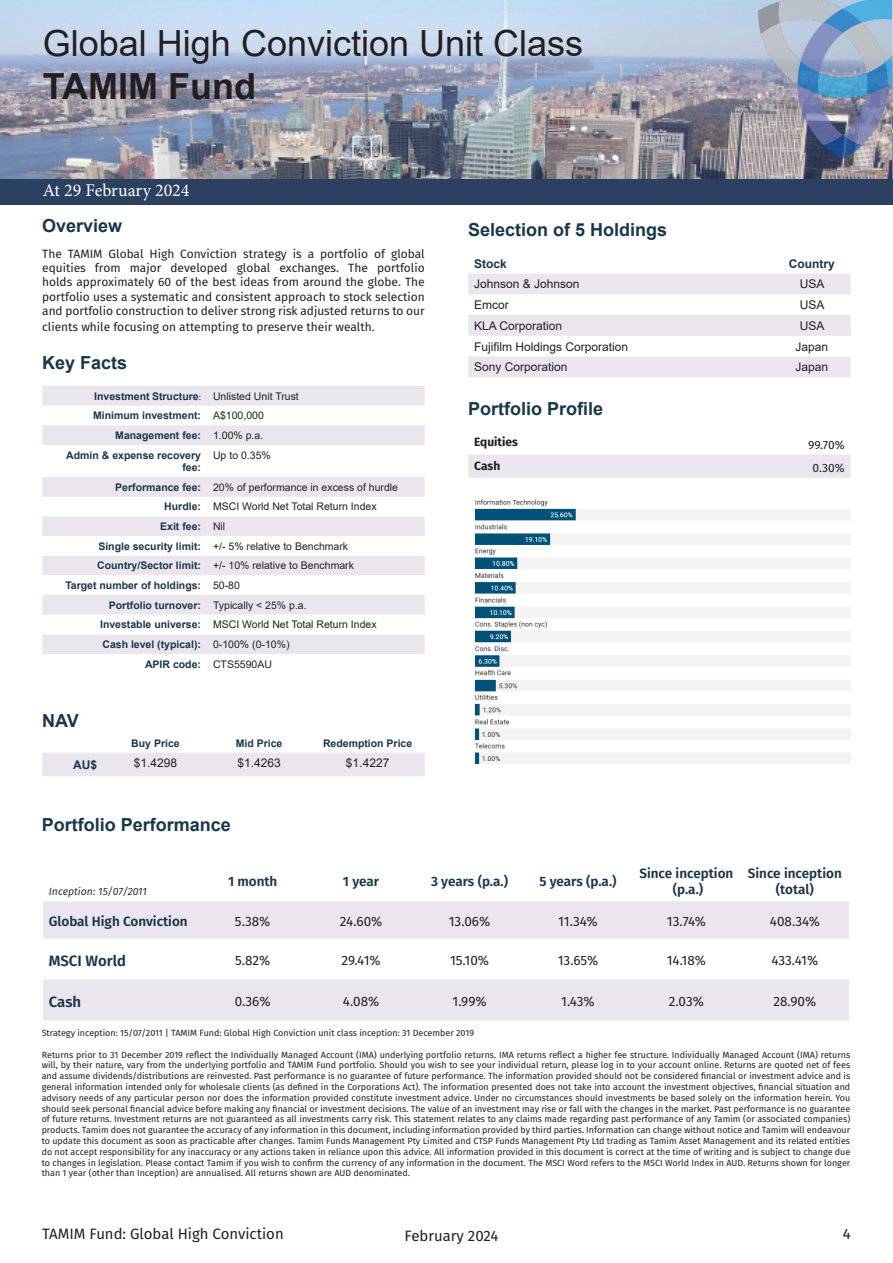
<style>
.page{position:relative;width:893px;height:1263px;background:#fff}
.page>*{position:absolute;margin:0;border:0;box-sizing:border-box;transform-origin:0 0}
.t1{font:36px "Arial";color:#231f20}
.t2{font:700 36px "Arial";color:#231f20}
.t3{font:700 18px "Arial";color:#19374b}
.t4{font:18px "Minion Pro";color:#fff}
.t5{font:15px "Fira Sans";color:#231f20}
.t6{font:600 15px "Fira Sans";color:#19374b}
.t7{font:13.5px "Fira Sans";color:#231f20}
.t8{font:600 13.5px/16.2px "Fira Sans";color:#19374b;text-align:center}
.t9{font:12px/14.4px "Fira Sans";color:#231f20;text-align:justify}
.t10{font:12px "Arial";color:#231f20}
.t11{font:700 12px "Arial";color:#19374b}
.t12{font:700 12px "Fira Sans";color:#231f20}
.t13{font:700 10.5px/12.6px "Arial";color:#19374b;text-align:right}
.t14{font:10.5px "Arial";color:#231f20}
.t15{font:italic 10.5px "Fira Sans";color:#231f20}
.t16{font:9px/10.8px "Fira Sans";color:#231f20;text-align:justify}
.s1{font-family:"Minion Pro";font-weight:400;color:#231f20}
</style>
<div class="page">
<img style="left:0;top:0;width:726px;height:179px">
<img style="left:726px;top:0;width:167px;height:179px">
<div style="left:0;top:179px;width:893px;height:26px;background:#2c4161"></div>
<svg style="left:468px;top:274px;width:383px;height:103px"></svg>
<div style="left:468px;top:454px;width:383px;height:24px;background:#ebe6ee"></div>
<svg style="left:42px;top:386px;width:383px;height:268px;fill:#ebe6ee"></svg>
<svg style="left:207px;top:425px;width:218px;height:229px;fill:#ebe6ee"></svg>
<svg style="left:42px;top:536px;width:383px;height:98px"></svg>
<div style="left:42px;top:753px;width:383px;height:23px;background:#ebe6ee"></div>
<svg style="left:43px;top:901px;width:806px;height:119px;fill:#ebe6ee"></svg>
<img style="left:474px;top:499px;width:377px;height:266px">
<h1 class="t1" style="left:43px;top:18px;width:542px">Global High Conviction Unit Class</h1>
<h1 class="t2" style="left:43px;top:61px;width:215px">TAMIM Fund</h1>
<h2 class="t4" style="left:43px;top:178px;width:148px">At 29 February 2024</h2>
<p class="t3" style="left:42px;top:213px;width:82px">Overview</p>
<p class="t9" style="left:42px;top:246px;width:384px">The TAMIM Global High Conviction strategy is a portfolio of global equities from major developed global exchanges. The portfolio holds approximately 60 of the best ideas from around the globe. The portfolio uses a systematic and consistent approach to stock selection and portfolio construction to deliver strong risk adjusted returns to our</p>
<p class="t9" style="left:42px;top:320px;width:334px">clients while focusing on attempting to preserve their wealth.</p>
<p class="t3" style="left:42px;top:350px;width:87px">Key Facts</p>
<p class="t13" style="left:94px;top:390px;width:108px">Investment Structure<span class="s1">:</span></p>
<p class="t14" style="left:213px;top:389px;width:87px">Unlisted Unit Trust</p>
<p class="t13" style="left:93px;top:409px;width:109px">Minimum investment:</p>
<p class="t14" style="left:213px;top:408px;width:52px">A$100,000</p>
<p class="t13" style="left:115px;top:429px;width:87px">Management fee:</p>
<p class="t14" style="left:213px;top:428px;width:52px">1.00% p.a.</p>
<p class="t13" style="left:66px;top:449px;width:136px">Admin &amp; expense recovery fee:</p>
<p class="t14" style="left:213px;top:448px;width:59px">Up to 0.35%</p>
<p class="t13" style="left:115px;top:481px;width:87px">Performance fee:</p>
<p class="t14" style="left:213px;top:480px;width:186px">20% of performance in excess of hurdle</p>
<p class="t13" style="left:164px;top:501px;width:38px">Hurdle:</p>
<p class="t14" style="left:213px;top:499px;width:165px">MSCI World Net Total Return Index</p>
<p class="t13" style="left:160px;top:520px;width:42px">Exit fee:</p>
<p class="t14" style="left:213px;top:519px;width:14px">Nil</p>
<p class="t13" style="left:98px;top:540px;width:104px">Single security limit:</p>
<p class="t14" style="left:213px;top:539px;width:137px">+/- 5% relative to Benchmark</p>
<p class="t13" style="left:97px;top:559px;width:105px">Country/Sector limit:</p>
<p class="t14" style="left:213px;top:558px;width:142px">+/- 10% relative to Benchmark</p>
<p class="t13" style="left:65px;top:579px;width:137px">Target number of holdings:</p>
<p class="t14" style="left:213px;top:578px;width:28px">50-80</p>
<p class="t13" style="left:109px;top:599px;width:94px">Portfolio turnover:</p>
<p class="t14" style="left:213px;top:598px;width:95px">Typically &lt; 25% p.a.</p>
<p class="t13" style="left:100px;top:618px;width:102px">Investable universe:</p>
<p class="t14" style="left:213px;top:617px;width:165px">MSCI World Net Total Return Index</p>
<p class="t13" style="left:102px;top:638px;width:100px">Cash level (typical):</p>
<p class="t14" style="left:213px;top:637px;width:78px">0-100% (0-10%)</p>
<p class="t13" style="left:145px;top:658px;width:58px">APIR code:</p>
<p class="t14" style="left:213px;top:657px;width:60px">CTS5590AU</p>
<p class="t3" style="left:42px;top:708px;width:38px">NAV</p>
<p class="t13" style="left:131px;top:737px;width:50px">Buy Price</p>
<p class="t13" style="left:236px;top:737px;width:48px">Mid Price</p>
<p class="t13" style="left:323px;top:737px;width:91px">Redemption Price</p>
<p class="t11" style="left:73px;top:756px;width:25px">AU$</p>
<p class="t10" style="left:134px;top:755px;width:45px">$1.4298</p>
<p class="t10" style="left:237px;top:755px;width:45px">$1.4263</p>
<p class="t10" style="left:346px;top:755px;width:45px">$1.4227</p>
<p class="t3" style="left:42px;top:812px;width:191px">Portfolio Performance</p>
<p class="t3" style="left:468px;top:217px;width:201px">Selection of 5 Holdings</p>
<p class="t11" style="left:474px;top:255px;width:34px">Stock</p>
<p class="t11" style="left:789px;top:255px;width:47px">Country</p>
<p class="t10" style="left:474px;top:276px;width:107px">Johnson &amp; Johnson</p>
<p class="t10" style="left:800px;top:276px;width:26px">USA</p>
<p class="t10" style="left:474px;top:297px;width:36px">Emcor</p>
<p class="t10" style="left:800px;top:297px;width:26px">USA</p>
<p class="t10" style="left:474px;top:317px;width:90px">KLA Corporation</p>
<p class="t10" style="left:800px;top:317px;width:26px">USA</p>
<p class="t10" style="left:474px;top:338px;width:156px">Fujifilm Holdings Corporation</p>
<p class="t10" style="left:795px;top:338px;width:34px">Japan</p>
<p class="t10" style="left:474px;top:359px;width:95px">Sony Corporation</p>
<p class="t10" style="left:795px;top:359px;width:34px">Japan</p>
<p class="t3" style="left:468px;top:395px;width:137px">Portfolio Profile</p>
<p class="t12" style="left:474px;top:432px;width:45px">Equities</p>
<p class="t9" style="left:808px;top:437px;width:38px">99.70%</p>
<p class="t12" style="left:474px;top:455px;width:27px">Cash</p>
<p class="t9" style="left:813px;top:460px;width:34px">0.30%</p>
<p class="t15" style="left:49px;top:884px;width:100px">Inception: 15/07/2011</p>
<p class="t8" style="left:228px;top:873px;width:51px">1 month</p>
<p class="t8" style="left:343px;top:873px;width:38px">1 year</p>
<p class="t8" style="left:431px;top:873px;width:79px">3 years (p.a.)</p>
<p class="t8" style="left:539px;top:873px;width:79px">5 years (p.a.)</p>
<p class="t8" style="left:639px;top:864px;width:95px">Since inception</p>
<p class="t8" style="left:673px;top:881px;width:32px">(p.a.)</p>
<p class="t8" style="left:748px;top:864px;width:95px">Since inception (total)</p>
<p class="t8" style="left:49px;top:913px;width:140px">Global High Conviction</p>
<p class="t7" style="left:235px;top:911px;width:37px">5.38%</p>
<p class="t7" style="left:340px;top:911px;width:44px">24.60%</p>
<p class="t7" style="left:449px;top:911px;width:43px">13.06%</p>
<p class="t7" style="left:558px;top:911px;width:41px">11.34%</p>
<p class="t7" style="left:667px;top:911px;width:41px">13.74%</p>
<p class="t7" style="left:770px;top:911px;width:51px">408.34%</p>
<p class="t6" style="left:49px;top:948px;width:79px">MSCI World</p>
<p class="t7" style="left:235px;top:950px;width:37px">5.82%</p>
<p class="t7" style="left:342px;top:950px;width:41px">29.41%</p>
<p class="t7" style="left:450px;top:950px;width:41px">15.10%</p>
<p class="t7" style="left:558px;top:950px;width:42px">13.65%</p>
<p class="t7" style="left:667px;top:950px;width:41px">14.18%</p>
<p class="t7" style="left:771px;top:950px;width:48px">433.41%</p>
<p class="t6" style="left:49px;top:989px;width:34px">Cash</p>
<p class="t7" style="left:235px;top:991px;width:37px">0.36%</p>
<p class="t7" style="left:343px;top:991px;width:38px">4.08%</p>
<p class="t7" style="left:452px;top:991px;width:36px">1.99%</p>
<p class="t7" style="left:561px;top:991px;width:35px">1.43%</p>
<p class="t7" style="left:669px;top:991px;width:37px">2.03%</p>
<p class="t7" style="left:773px;top:991px;width:44px">28.90%</p>
<p class="t16" style="left:42px;top:1027px;width:434px">Strategy inception: 15/07/2011 | TAMIM Fund: Global High Conviction unit class inception: 31 December 2019</p>
<p class="t16" style="left:42px;top:1049px;width:810px">Returns prior to 31 December 2019 reflect the Individually Managed Account (IMA) underlying portfolio returns. IMA returns reflect a higher fee structure. Individually Managed Account (IMA) returns will, by their nature, vary from the underlying portfolio and TAMIM Fund portfolio. Should you wish to see your individual return, please log in to your account online. Returns are quoted net of fees and assume dividends/distributions are reinvested. Past performance is no guarantee of future performance. The information provided should not be considered financial or investment advice and is general information intended only for wholesale clients (as defined in the Corporations Act). The information presented does not take into account the investment objectives, financial situation and advisory needs of any particular person nor does the information provided constitute investment advice. Under no circumstances should investments be based solely on the information herein. You should seek personal financial advice before making any financial or investment decisions. The value of an investment may rise or fall with the changes in the market. Past performance is no guarantee of future returns. Investment returns are not guaranteed as all investments carry risk. This statement relates to any claims made regarding past performance of any Tamim (or associated companies) products. Tamim does not guarantee the accuracy of any information in this document, including information provided by third parties. Information can change without notice and Tamim will endeavour to update this document as soon as practicable after changes. Tamim Funds Management Pty Limited and CTSP Funds Management Pty Ltd trading as Tamim Asset Management and its related entities do not accept responsibility for any inaccuracy or any actions taken in reliance upon this advice. All information provided in this document is correct at the time of writing and is subject to change due to changes in legislation. Please contact Tamim if you wish to confirm the currency of any information in the document. The MSCI Word refers to the MSCI World Index in AUD. Returns shown for longer than 1 year (other than Inception) are annualised. All returns shown are AUD denominated.</p>
<h3 class="t5" style="left:42px;top:1222px;width:243px">TAMIM Fund: Global High Conviction</h3>
<h3 class="t5" style="left:405px;top:1225px;width:95px">February 2024</h3>
<h3 class="t5" style="left:843px;top:1222px;width:9px">4</h3>
</div>
